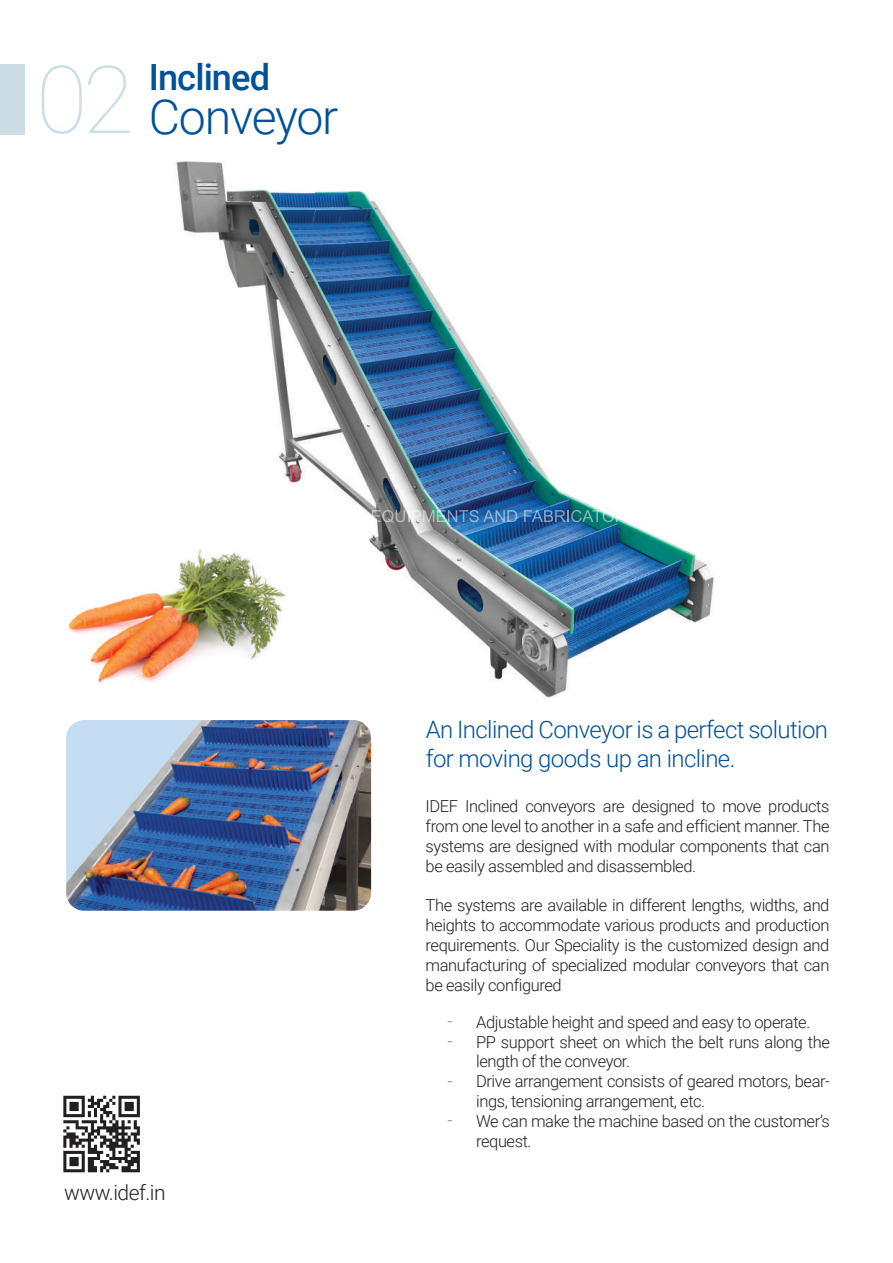
<style>
.page{position:relative;width:893px;height:1263px;background:#fff}
.page>*{position:absolute;margin:0;border:0;box-sizing:border-box;transform-origin:0 0}
.t1{font:100 94.05px "Roboto";color:#cddde6}
.t2{font:300 48.3px "Roboto";letter-spacing:-.025em;color:#01519b}
.t3{font:500 36.15px "Roboto";letter-spacing:-.025em;color:#01519b}
.t4{font:300 24px/28.8px "Roboto";letter-spacing:-.025em;color:#01519b}
.t5{font:300 21px "Roboto";letter-spacing:-.025em;color:#231f20}
.t6{font:300 16.5px/19.8px "Roboto";letter-spacing:-.025em;color:#231f20;text-align:justify}
.t7{font:16.5px/19.8px "Uni Neue Trial Light";color:#231f20}
</style>
<div class="page">
<img style="left:68px;top:161px;width:646px;height:537px">
<svg style="left:63px;top:1096px;width:77px;height:76px"></svg>
<div style="left:0;top:64px;width:25px;height:70px;background:#cddde6"></div>
<img style="left:66px;top:720px;width:305px;height:191px">
<svg style="left:257px;top:510px;width:53px;height:12px"></svg>
<svg style="left:317px;top:510px;width:49px;height:12px"></svg>
<svg style="left:372px;top:510px;width:145px;height:13px"></svg>
<svg style="left:524px;top:510px;width:113px;height:12px"></svg>
<h1 class="t1" style="left:36px;top:34px;width:100px">02</h1>
<h3 class="t3" style="left:149px;top:52px;width:123px">Inclined</h3>
<h2 class="t2" style="left:149px;top:83px;width:191px">Conveyor</h2>
<p class="t5" style="left:64px;top:1178px;width:103px">www.idef.in</p>
<h3 class="t4" style="left:426px;top:715px;width:404px">An Inclined Conveyor is a perfect solution for moving goods up an incline.</h3>
<p class="t6" style="left:426px;top:796px;width:405px">IDEF Inclined conveyors are designed to move products from one level to another in a safe and efficient manner. The systems are designed with modular components that can be easily assembled and disassembled.</p>
<p class="t6" style="left:426px;top:895px;width:405px">The systems are available in different lengths, widths, and heights to accommodate various products and production requirements. Our Speciality is the customized design and manufacturing of specialized modular conveyors that can be easily configured</p>
<p class="t6" style="left:476px;top:1011px;width:355px;text-align:left">Adjustable height and speed and easy to operate.<br>PP support sheet on which the belt runs along the length of the conveyor.<br>Drive arrangement consists of geared motors, bear&shy;ings, tensioning arrangement, etc.<br>We can make the machine based on the customer’s request.</p>
<p class="t7" style="left:447px;top:1011px;width:8px">- -</p>
<p class="t7" style="left:447px;top:1071px;width:8px">-</p>
<p class="t7" style="left:447px;top:1110px;width:8px">-</p>
</div>
